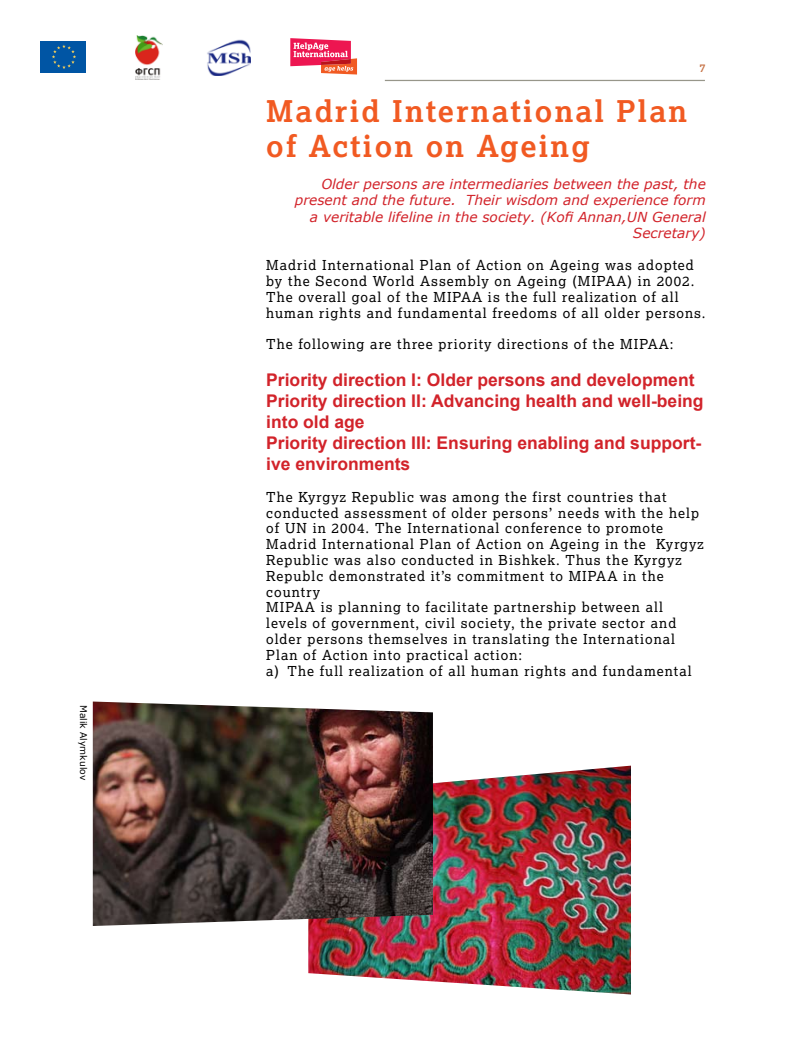
<style>
.page{position:relative;width:798px;height:1053px;background:#fff}
.page>*{position:absolute;margin:0;border:0;box-sizing:border-box;transform-origin:0 0}
.t1{font:700 30px/34.5px "Lexia";letter-spacing:.075em;color:#f15a22}
.t2{font:700 17.5px/21px "Arial";color:#d2232a}
.t3{font:13.75px/15.8px "Lexia";letter-spacing:.075em;color:#000}
.t4{font:italic 13.75px/16.5px "Verdana";color:#d2232a;text-align:right}
.t5{font:700 11.25px "Lexia";color:#c77448}
.t6{font:9.25px "Verdana";color:#000}
</style>
<div class="page">
<div style="left:40px;top:41px;width:46px;height:32px;background:#0055a4"></div>
<svg style="left:52px;top:45px;width:24px;height:24px"></svg>
<img style="left:207px;top:39px;width:43px;height:37px">
<img style="left:135px;top:36px;width:27px;height:44px">
<svg style="left:290px;top:38px;width:67px;height:36px"></svg>
<hr style="left:384px;top:80px;width:320px;height:1px;background:#97968a">
<img style="left:308px;top:765px;width:322px;height:229px">
<img style="left:93px;top:701px;width:340px;height:224px">
<p class="t6" style="left:90px;top:705px;width:76px;rotate:90deg">Malik Alymkulov</p>
<p class="t5" style="left:699px;top:61px;width:8px">7</p>
<h1 class="t1" style="left:266px;top:93px;width:422px">Madrid International Plan of Action on Ageing</h1>
<p class="t4" style="left:295px;top:175px;width:412px">Older persons are intermediaries between the past, the present and the future. Their wisdom and experience form a veritable lifeline in the society. (Kofi Annan,UN General Secretary)</p>
<p class="t3" style="left:266px;top:257px;width:440px">Madrid International Plan of Action on Ageing was adopted by the Second World Assembly on Ageing (MIPAA) in 2002.<br>The overall goal of the MIPAA is the full realization of all human rights and fundamental freedoms of all older persons.</p>
<p class="t3" style="left:266px;top:336px;width:409px">The following are three priority directions of the MIPAA:</p>
<p class="t2" style="left:266px;top:370px;width:438px">Priority direction I: Older persons and development Priority direction II: Advancing health and well-being into old age<br>Priority direction III: Ensuring enabling and support&shy;ive environments</p>
<p class="t3" style="left:266px;top:488px;width:439px">The Kyrgyz Republic was among the first countries that conducted assessment of older persons’ needs with the help of UN in 2004. The International conference to promote Madrid International Plan of Action on Ageing in the Kyrgyz Republic was also conducted in Bishkek. Thus the Kyrgyz Republc demonstrated it’s commitment to MIPAA in the country<br>MIPAA is planning to facilitate partnership between all levels of government, civil society, the private sector and older persons themselves in translating the International Plan of Action into practical action:<br>a) The full realization of all human rights and fundamental</p>
</div>
